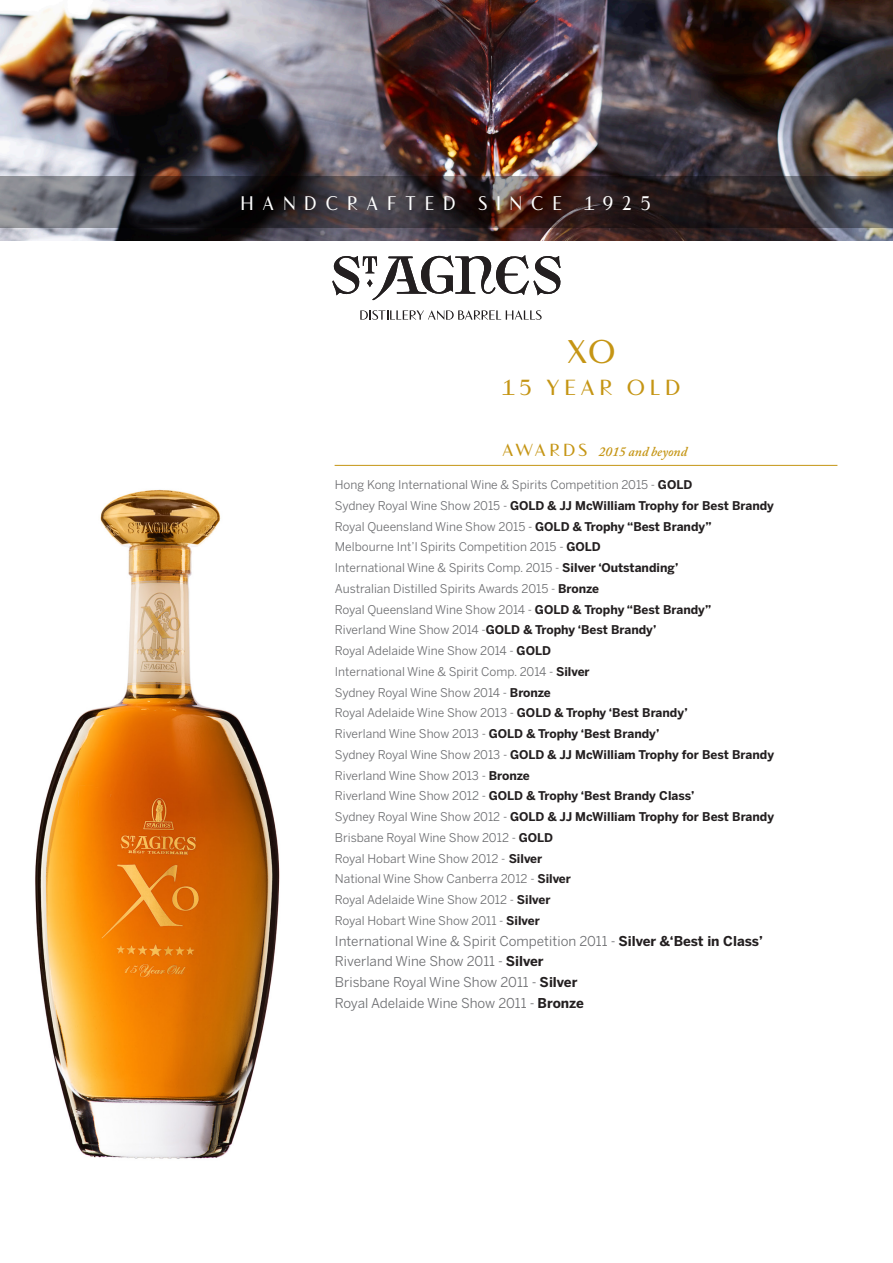
<style>
.page{position:relative;width:893px;height:1263px;background:#fff}
.page>*{position:absolute;margin:0;border:0;box-sizing:border-box;transform-origin:0 0}
.Region{font:900 33.75px "Vanitas";color:#c59514}
.Region-2{font:900 22.5px "Vanitas";letter-spacing:.215em;color:#c59514}
.t1{font:900 20.25px "Vanitas";letter-spacing:.5em;color:#fff;scale:.9 1}
.t2{font:13.5px "Benton Sans";color:#6c6d70}
.t3{font:italic 600 13.5px "Adobe Caslon Pro";color:#c59514}
.t4{font:12px "Benton Sans";color:#6c6d70}
.t5{font:700 12px "Benton Sans";color:#231f20}
.s1{font-family:"Vanitas";font-weight:900;font-style:normal;font-size:18px}
.s2{font-weight:700;color:#231f20}
.s3{font-weight:400;color:#6c6d70}
</style>
<div class="page">
<img style="left:35px;top:489px;width:245px;height:670px">
<img style="left:0;top:0;width:893px;height:240px">
<svg style="left:0;top:176px;width:893px;height:52px;background:#3c3538"></svg>
<svg style="left:332px;top:255px;width:229px;height:45px"></svg>
<svg style="left:360px;top:310px;width:182px;height:10px"></svg>
<hr style="left:335px;top:465px;width:502px;height:1px;background:#c59514">
<p class="t1" style="left:241px;top:190px;width:457px">HANDCRAFTED SINCE 1925</p>
<p class="Region" style="left:567px;top:331px;width:50px">XO</p>
<p class="Region-2" style="left:503px;top:374px;width:179px">15 YEAR OLD</p>
<p class="t3" style="left:502px;top:443px;width:186px"><span class="s1">AWA R D S</span> 2015 and beyond</p>
<p class="t4" style="left:335px;top:478px;width:359px">Hong Kong International Wine &amp; Spirits Competition 2015 - <span class="s2">GOLD</span></p>
<p class="t5" style="left:335px;top:498px;width:441px"><span class="s3">Sydney Royal Wine Show 2015 -</span> GOLD &amp; JJ McWilliam Trophy for Best Brandy</p>
<p class="t4" style="left:335px;top:519px;width:378px">Royal Queensland Wine Show 2015 - <span class="s2">GOLD &amp; Trophy “Best Brandy”</span></p>
<p class="t4" style="left:335px;top:540px;width:267px">Melbourne Int’l Spirits Competition 2015 - <span class="s2">GOLD</span></p>
<p class="t4" style="left:335px;top:561px;width:345px">International Wine &amp; Spirits Comp. 2015 - <span class="s2">Silver ‘Outstanding’</span></p>
<p class="t4" style="left:335px;top:581px;width:266px">Australian Distilled Spirits Awards 2015 - <span class="s2">Bronze</span></p>
<p class="t4" style="left:335px;top:602px;width:378px">Royal Queensland Wine Show 2014 - <span class="s2">GOLD &amp; Trophy “Best Brandy”</span></p>
<p class="t5" style="left:335px;top:623px;width:323px"><span class="s3">Riverland Wine Show 2014 -</span>GOLD &amp; Trophy ‘Best Brandy’</p>
<p class="t4" style="left:335px;top:644px;width:218px">Royal Adelaide Wine Show 2014 - <span class="s2">GOLD</span></p>
<p class="t4" style="left:335px;top:664px;width:256px">International Wine &amp; Spirit Comp. 2014 - <span class="s2">Silver</span></p>
<p class="t4" style="left:335px;top:685px;width:217px">Sydney Royal Wine Show 2014 - <span class="s2">Bronze</span></p>
<p class="t4" style="left:335px;top:706px;width:354px">Royal Adelaide Wine Show 2013 - <span class="s2">GOLD &amp; Trophy ‘Best Brandy’</span></p>
<p class="t5" style="left:335px;top:727px;width:326px"><span class="s3">Riverland Wine Show 2013 -</span> GOLD &amp; Trophy ‘Best Brandy’</p>
<p class="t5" style="left:335px;top:747px;width:441px"><span class="s3">Sydney Royal Wine Show 2013 -</span> GOLD &amp; JJ McWilliam Trophy for Best Brandy</p>
<p class="t4" style="left:335px;top:768px;width:196px">Riverland Wine Show 2013 - <span class="s2">Bronze</span></p>
<p class="t5" style="left:335px;top:789px;width:361px"><span class="s3">Riverland Wine Show 2012 -</span> GOLD &amp; Trophy ‘Best Brandy Class’</p>
<p class="t5" style="left:335px;top:810px;width:441px"><span class="s3">Sydney Royal Wine Show 2012 -</span> GOLD &amp; JJ McWilliam Trophy for Best Brandy</p>
<p class="t4" style="left:335px;top:830px;width:220px">Brisbane Royal Wine Show 2012 - <span class="s2">GOLD</span></p>
<p class="t4" style="left:335px;top:851px;width:209px">Royal Hobart Wine Show 2012 - <span class="s2">Silver</span></p>
<p class="t4" style="left:335px;top:872px;width:238px">National Wine Show Canberra 2012 - <span class="s2">Silver</span></p>
<p class="t4" style="left:335px;top:893px;width:217px">Royal Adelaide Wine Show 2012 - <span class="s2">Silver</span></p>
<p class="t4" style="left:335px;top:913px;width:206px">Royal Hobart Wine Show 2011 - <span class="s2">Silver</span></p>
<p class="t2" style="left:335px;top:933px;width:430px">International Wine &amp; Spirit Competition 2011 - <span class="s2">Silver &amp;‘Best in Class’</span></p>
<p class="t2" style="left:335px;top:953px;width:210px">Riverland Wine Show 2011 - <span class="s2">Silver</span></p>
<p class="t2" style="left:335px;top:974px;width:244px">Brisbane Royal Wine Show 2011 - <span class="s2">Silver</span></p>
<p class="t2" style="left:335px;top:995px;width:250px">Royal Adelaide Wine Show 2011 - <span class="s2">Bronze</span></p>
</div>
